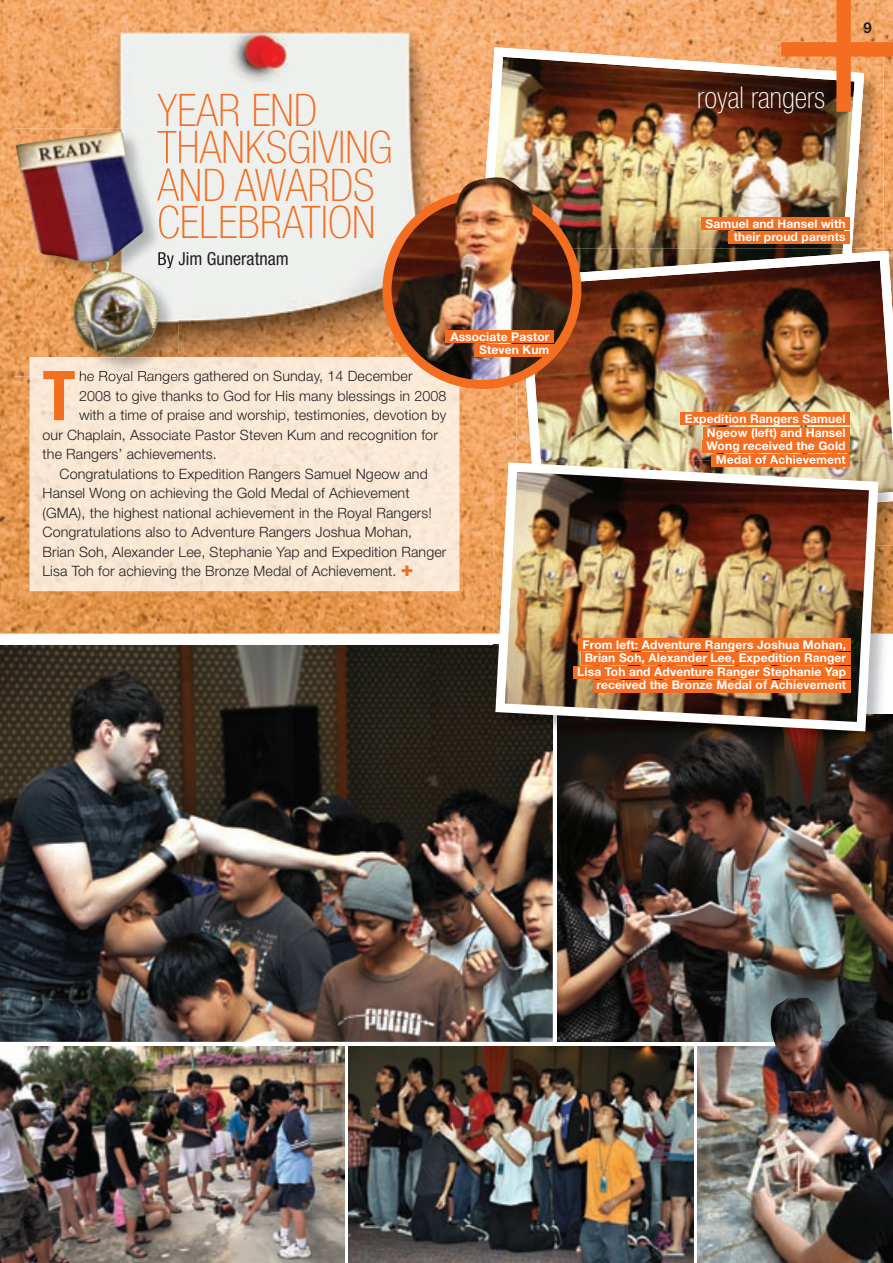
<style>
.page{position:relative;width:893px;height:1263px;background:#fff}
.page>*{position:absolute;margin:0;border:0;box-sizing:border-box;transform-origin:0 0}
.t1{font:700 condensed 68.85px "Helvetica Neue";color:#f36e21}
.t2{font:100 condensed 45px/37.5px "Helvetica Neue";color:#f36e21}
.t3{font:100 condensed 30px "Helvetica Neue";color:#fff}
.t4{font:condensed 18px "Helvetica Neue";color:#231f20}
.t5{font:700 15px "Helvetica Neue";color:#231f20}
.t6{font:300 14.25px "Helvetica Neue";letter-spacing:.01em;color:#231f20}
.t7{font:700 12px/13.5px "Helvetica Neue";letter-spacing:.01em;color:#fff;text-align:right}
.s1{font-weight:800;font-size:21px;color:#f36e21}
</style>
<div class="page">
<img style="left:0;top:0;width:893px;height:634px">
<img style="left:475px;top:45px;width:306px;height:49px">
<img style="left:864px;top:112px;width:20px;height:137px">
<img style="left:477px;top:47px;width:387px;height:202px">
<div style="left:30px;top:357px;width:429px;height:234px;background:#fae8d6"></div>
<img style="left:43px;top:376px;width:32px;height:44px">
<div style="left:80px;top:371px;width:307px;height:13px;background:#fbe9d7"></div>
<img style="left:14px;top:129px;width:164px;height:247px">
<img style="left:30px;top:357px;width:148px;height:19px">
<img style="left:43px;top:371px;width:32px;height:5px">
<img style="left:80px;top:371px;width:98px;height:5px">
<img style="left:157px;top:130px;width:21px;height:34px">
<img style="left:161px;top:168px;width:17px;height:33px">
<img style="left:161px;top:205px;width:17px;height:34px">
<img style="left:161px;top:252px;width:17px;height:16px">
<img style="left:16px;top:131px;width:145px;height:230px">
<svg style="left:781px;top:0;width:112px;height:112px;background:#d28853"></svg>
<img style="left:557px;top:751px;width:336px;height:291px">
<img style="left:697px;top:1046px;width:196px;height:217px">
<img style="left:0;top:1046px;width:344px;height:217px">
<img style="left:349px;top:1046px;width:344px;height:217px">
<img style="left:0;top:645px;width:553px;height:397px">
<img style="left:770px;top:997px;width:123px;height:113px">
<img style="left:852px;top:249px;width:32px;height:2px">
<img style="left:577px;top:249px;width:275px;height:2px">
<img style="left:519px;top:251px;width:374px;height:209px">
<div style="left:680px;top:412px;width:170px;height:13px;background:#f36e21"></div>
<div style="left:703px;top:427px;width:147px;height:12px;background:#f36e21"></div>
<div style="left:702px;top:440px;width:148px;height:13px;background:#f36e21"></div>
<div style="left:711px;top:454px;width:139px;height:13px;background:#f36e21"></div>
<img style="left:387px;top:195px;width:190px;height:189px">
<div style="left:383px;top:190px;width:198px;height:199px;border:9px solid #f36e21;border-radius:50%"></div>
<img style="left:455px;top:177px;width:78px;height:58px">
<img style="left:557px;top:634px;width:336px;height:117px">
<img style="left:493px;top:736px;width:60px;height:15px">
<img style="left:883px;top:526px;width:10px;height:19px">
<img style="left:883px;top:460px;width:10px;height:66px">
<img style="left:491px;top:458px;width:392px;height:278px">
<div style="left:578px;top:638px;width:272px;height:13px;background:#f36e21"></div>
<div style="left:581px;top:652px;width:269px;height:13px;background:#f36e21"></div>
<div style="left:573px;top:666px;width:277px;height:12px;background:#f36e21"></div>
<div style="left:593px;top:680px;width:257px;height:12px;background:#f36e21"></div>
<div style="left:701px;top:217px;width:149px;height:13px;background:#f36e21"></div>
<div style="left:728px;top:231px;width:122px;height:13px;background:#f36e21"></div>
<div style="left:445px;top:330px;width:109px;height:13px;background:#f36e21"></div>
<div style="left:474px;top:344px;width:80px;height:13px;background:#f36e21"></div>
<h2 class="t2" style="left:157px;top:91px;width:236px">YEAR END<br>THANKSGIVING<br>AND AWARDS<br>CELEBRATION</h2>
<p class="t4" style="left:157px;top:248px;width:133px">By Jim Guneratnam</p>
<p class="t7" style="left:450px;top:330px;width:101px">Associate Pastor<br>Steven Kum</p>
<h1 class="t1" style="left:43px;top:354px;width:35px">T</h1>
<p class="t6" style="left:79px;top:367px;width:335px">he Royal Rangers gathered on Sunday, 14 December</p>
<p class="t6" style="left:79px;top:387px;width:369px">2008 to give thanks to God for His many blessings in 2008</p>
<p class="t6" style="left:79px;top:406px;width:369px">with a time of praise and worship, testimonies, devotion by</p>
<p class="t6" style="left:43px;top:426px;width:397px">our Chaplain, Associate Pastor Steven Kum and recognition for</p>
<p class="t6" style="left:43px;top:445px;width:176px">the Rangers’ achievements.</p>
<p class="t6" style="left:60px;top:465px;width:370px">Congratulations to Expedition Rangers Samuel Ngeow and</p>
<p class="t6" style="left:43px;top:484px;width:369px">Hansel Wong on achieving the Gold Medal of Achievement</p>
<p class="t6" style="left:43px;top:504px;width:391px">(GMA), the highest national achievement in the Royal Rangers!</p>
<p class="t6" style="left:43px;top:523px;width:371px">Congratulations also to Adventure Rangers Joshua Mohan,</p>
<p class="t6" style="left:43px;top:543px;width:405px">Brian Soh, Alexander Lee, Stephanie Yap and Expedition Ranger</p>
<p class="t6" style="left:43px;top:562px;width:373px">Lisa Toh for achieving the Bronze Medal of Achievement. <span class="s1">+</span></p>
<h3 class="t3" style="left:697px;top:81px;width:129px">royal rangers</h3>
<p class="t5" style="left:863px;top:18px;width:10px">9</p>
<p class="t7" style="left:706px;top:216px;width:142px">Samuel and Hansel with their proud parents</p>
<p class="t7" style="left:685px;top:412px;width:162px">Expedition Rangers Samuel<br>Ngeow (left) and Hansel<br>Wong received the Gold<br>Medal of Achievement</p>
<p class="t7" style="left:577px;top:637px;width:270px">From left: Adventure Rangers Joshua Mohan, Brian Soh, Alexander Lee, Expedition Ranger Lisa Toh and Adventure Ranger Stephanie Yap received the Bronze Medal of Achievement</p>
</div>
